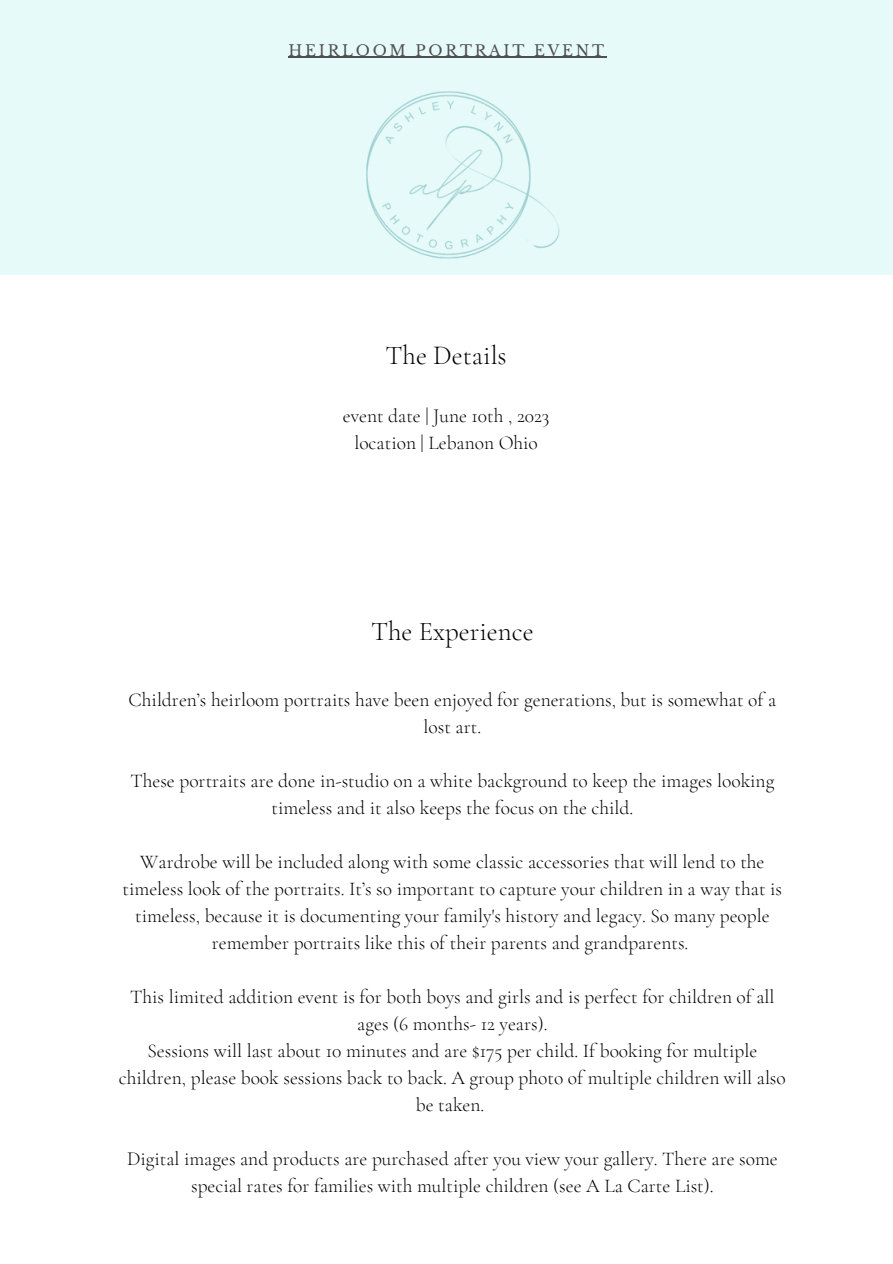
<style>
.page{position:relative;width:893px;height:1264px;background:#fff}
.page>*{position:absolute;margin:0;border:0;box-sizing:border-box;transform-origin:0 0}
.t1{font:300 27px "Cormorant Garamond";color:#000}
.t2{font:300 19.5px/27px "Cormorant Garamond";color:#000;text-align:center}
.t3{font:15px "Libre Baskerville";letter-spacing:.18em;color:#4f4f4f}
</style>
<div class="page">
<div style="left:0;top:0;width:892px;height:275px;background:#e7fafa"></div>
<img style="left:329px;top:56px;width:247px;height:203px">
<hr style="left:288px;top:57px;width:318px;height:1px;background:#4f4f4f">
<p class="t3" style="left:288px;top:41px;width:317px">HEIRLOOM PORTRAIT EVENT</p>
<h1 class="t1" style="left:385px;top:339px;width:123px">The Details</h1>
<p class="t2" style="left:343px;top:402px;width:208px">event date | June 10th , 2023 location | Lebanon Ohio</p>
<h1 class="t1" style="left:371px;top:614px;width:164px">The Experience</h1>
<p class="t2" style="left:129px;top:686px;width:649px">Children’s heirloom portraits have been enjoyed for generations, but is somewhat of a lost art.</p>
<p class="t2" style="left:130px;top:767px;width:645px">These portraits are done in-studio on a white background to keep the images looking timeless and it also keeps the focus on the child.</p>
<p class="t2" style="left:123px;top:848px;width:661px">Wardrobe will be included along with some classic accessories that will lend to the timeless look of the portraits. It’s so important to capture your children in a way that is timeless, because it is documenting your family's history and legacy. So many people remember portraits like this of their parents and grandparents.</p>
<p class="t2" style="left:119px;top:983px;width:668px">This limited addition event is for both boys and girls and is perfect for children of all ages (6 months- 12 years).<br>Sessions will last about 10 minutes and are $175 per child. If booking for multiple children, please book sessions back to back. A group photo of multiple children will also be taken.</p>
<p class="t2" style="left:127px;top:1144px;width:652px">Digital images and products are purchased after you view your gallery. There are some special rates for families with multiple children (see A La Carte List).</p>
</div>
